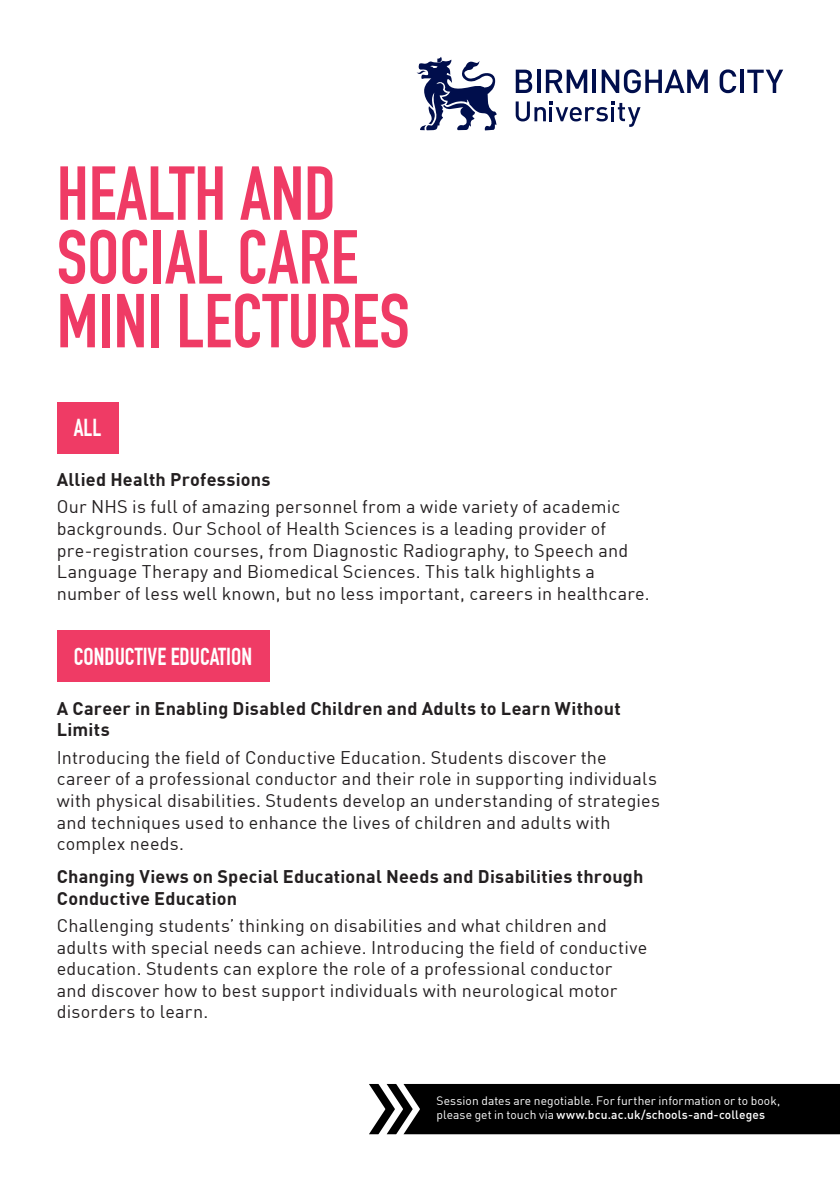
<style>
.page{position:relative;width:840px;height:1191px;background:#fff}
.page>*{position:absolute;margin:0;border:0;box-sizing:border-box;transform-origin:0 0}
.t1{font:700 75px/63.8px "DIN Condensed";color:#ef3b65}
.t2{font:700 24px "DIN Condensed";color:#fff}
.t3{font:18px/21.6px "DIN Offc";letter-spacing:.01em;color:#231f20}
.t4{font:700 18px/21.6px "DIN Offc";letter-spacing:.015em;color:#231f20}
.t5{font:12px/14.4px "DIN Offc";letter-spacing:.005em;color:#fff}
.s1{font-weight:500}
</style>
<div class="page">
<svg style="left:416px;top:57px;width:80px;height:73px"></svg>
<svg style="left:515px;top:70px;width:17px;height:23px"></svg>
<svg style="left:537px;top:70px;width:3px;height:23px"></svg>
<svg style="left:545px;top:70px;width:42px;height:23px"></svg>
<hr style="left:592px;top:70px;width:4px;height:23px;background:#000e4c">
<svg style="left:601px;top:69px;width:106px;height:24px"></svg>
<svg style="left:719px;top:69px;width:17px;height:24px"></svg>
<hr style="left:740px;top:70px;width:3px;height:23px;background:#000e4c">
<svg style="left:747px;top:70px;width:35px;height:23px"></svg>
<svg style="left:515px;top:101px;width:125px;height:26px"></svg>
<div style="left:369px;top:1084px;width:470px;height:50px;background:#000"></div>
<div style="left:57px;top:402px;width:61px;height:51px;background:#ef3b65"></div>
<div style="left:57px;top:631px;width:212px;height:51px;background:#ef3b65"></div>
<p class="t1" style="left:57px;top:162px;width:354px">HEALTH AND<br>SOCIAL CARE<br>MINI LECTURES</p>
<p class="t2" style="left:74px;top:414px;width:29px">ALL</p>
<p class="t4" style="left:57px;top:468px;width:215px">Allied Health Professions</p>
<p class="t3" style="left:57px;top:496px;width:594px">Our NHS is full of amazing personnel from a wide variety of academic backgrounds. Our School of Health Sciences is a leading provider of pre-registration courses, from Diagnostic Radiography, to Speech and Language Therapy and Biomedical Sciences. This talk highlights a number of less well known, but no less important, careers in healthcare.</p>
<p class="t2" style="left:74px;top:642px;width:180px">CONDUCTIVE EDUCATION</p>
<p class="t4" style="left:57px;top:696px;width:565px">A Career in Enabling Disabled Children and Adults to Learn Without<br>Limits</p>
<p class="t3" style="left:57px;top:746px;width:604px">Introducing the field of Conductive Education. Students discover the career of a professional conductor and their role in supporting individuals with physical disabilities. Students develop an understanding of strategies and techniques used to enhance the lives of children and adults with complex needs.</p>
<p class="t4" style="left:57px;top:865px;width:588px">Changing Views on Special Educational Needs and Disabilities through<br>Conductive Education</p>
<p class="t3" style="left:57px;top:914px;width:591px">Challenging students’ thinking on disabilities and what children and adults with special needs can achieve. Introducing the field of conductive education. Students can explore the role of a professional conductor<br>and discover how to best support individuals with neurological motor disorders to learn.</p>
<p class="t5" style="left:436px;top:1093px;width:345px">Session dates are negotiable. For further information or to book, please get in touch via <span class="s1">www.bcu.ac.uk/schools-and-colleges</span></p>
</div>
